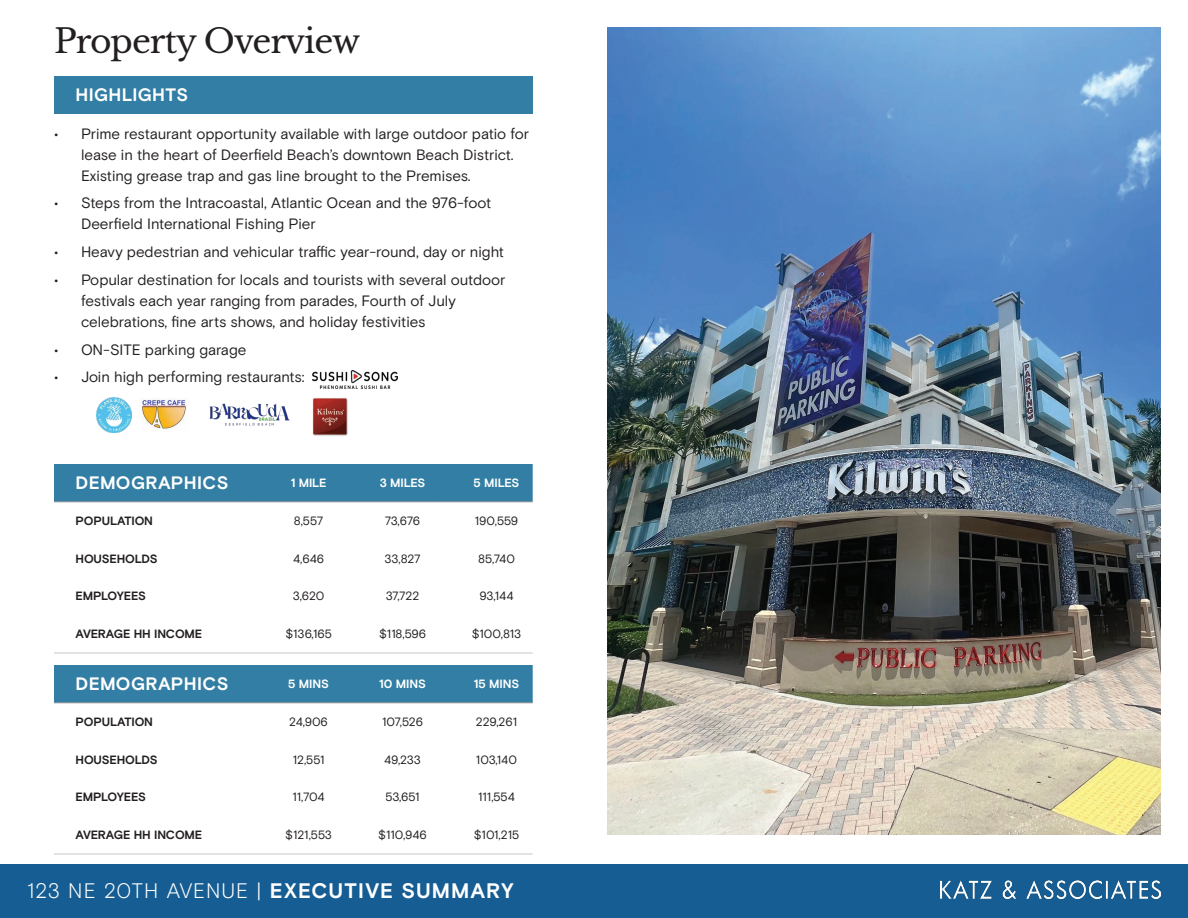
<style>
.page{position:relative;width:1188px;height:918px;background:#fff}
.page>*{position:absolute;margin:0;border:0;box-sizing:border-box;transform-origin:0 0}
.t1{font:33px "Libre Baskerville";letter-spacing:-.03em;color:#231f20}
.t2{font:300 21px "Basis Grotesque Pro";letter-spacing:.045em;color:#fff}
.t3{font:700 18px "Basis Grotesque Pro";letter-spacing:.015em;color:#fff}
.t4{font:15px/21px "Basis Grotesque Pro";letter-spacing:-.01em;color:#231f20}
.Table_Text{font:12px "Basis Grotesque Pro";color:#231f20}
.Table_Text-2{font:700 12px "Basis Grotesque Pro";letter-spacing:-.015em;color:#231f20}
.Table_Text-3{font:700 12px "Basis Grotesque Pro";letter-spacing:-.01em;color:#fff}
.s1{font-weight:700}
</style>
<div class="page">
<div style="left:54px;top:76px;width:479px;height:38px;background:#327ea4"></div>
<img style="left:607px;top:27px;width:554px;height:807px">
<div style="left:0;top:864px;width:1188px;height:54px;background:#155d92"></div>
<img style="left:940px;top:881px;width:221px;height:17px">
<div style="left:54px;top:464px;width:479px;height:38px;background:#327ea4"></div>
<hr style="left:54px;top:502px;width:197px;height:1px;background:#8e8e97">
<hr style="left:251px;top:502px;width:94px;height:1px;background:#8e8e97">
<hr style="left:345px;top:502px;width:94px;height:1px;background:#8e8e97">
<hr style="left:439px;top:502px;width:94px;height:1px;background:#8e8e97">
<hr style="left:54px;top:653px;width:197px;height:1px;background:#c7c8ca">
<hr style="left:251px;top:653px;width:94px;height:1px;background:#c7c8ca">
<hr style="left:345px;top:653px;width:94px;height:1px;background:#c7c8ca">
<hr style="left:439px;top:653px;width:94px;height:1px;background:#c7c8ca">
<div style="left:54px;top:665px;width:479px;height:38px;background:#327ea4"></div>
<hr style="left:54px;top:703px;width:197px;height:1px;background:#8e8e97">
<hr style="left:251px;top:703px;width:94px;height:1px;background:#8e8e97">
<hr style="left:345px;top:703px;width:94px;height:1px;background:#8e8e97">
<hr style="left:439px;top:703px;width:94px;height:1px;background:#8e8e97">
<hr style="left:54px;top:854px;width:197px;height:1px;background:#c7c8ca">
<hr style="left:251px;top:854px;width:94px;height:1px;background:#c7c8ca">
<hr style="left:345px;top:854px;width:94px;height:1px;background:#c7c8ca">
<hr style="left:439px;top:854px;width:94px;height:1px;background:#c7c8ca">
<img style="left:312px;top:397px;width:36px;height:39px">
<img style="left:96px;top:398px;width:35px;height:35px">
<img style="left:210px;top:403px;width:80px;height:23px">
<img style="left:312px;top:371px;width:86px;height:17px">
<img style="left:141px;top:398px;width:46px;height:32px">
<p class="t1" style="left:54px;top:21px;width:308px">Property Overview</p>
<p class="t3" style="left:76px;top:85px;width:114px">HIGHLIGHTS</p>
<p class="t4" style="left:81px;top:123px;width:450px;text-indent:-27px">• Prime restaurant opportunity available with large outdoor patio for lease in the heart of Deerfield Beach’s downtown Beach District.<br>Existing grease trap and gas line brought to the Premises.</p>
<p class="t4" style="left:81px;top:193px;width:412px;text-indent:-27px">• Steps from the Intracoastal, Atlantic Ocean and the 976-foot<br>Deerfield International Fishing Pier</p>
<p class="t4" style="left:54px;top:242px;width:452px">• Heavy pedestrian and vehicular traffic year-round, day or night</p>
<p class="t4" style="left:81px;top:270px;width:426px;text-indent:-27px">• Popular destination for locals and tourists with several outdoor festivals each year ranging from parades, Fourth of July celebrations, fine arts shows, and holiday festivities</p>
<p class="t4" style="left:54px;top:339px;width:194px">• ON-SITE parking garage</p>
<p class="t4" style="left:54px;top:367px;width:252px">• Join high performing restaurants:</p>
<p class="t3" style="left:76px;top:472px;width:154px">DEMOGRAPHICS</p>
<p class="Table_Text-3" style="left:291px;top:476px;width:37px">1 MILE</p>
<p class="Table_Text-3" style="left:380px;top:476px;width:47px">3 MILES</p>
<p class="Table_Text-3" style="left:474px;top:476px;width:47px">5 MILES</p>
<p class="Table_Text-2" style="left:76px;top:514px;width:79px">POPULATION</p>
<p class="Table_Text" style="left:294px;top:514px;width:31px">8,557</p>
<p class="Table_Text" style="left:385px;top:514px;width:37px">73,676</p>
<p class="Table_Text" style="left:475px;top:514px;width:45px">190,559</p>
<p class="Table_Text-2" style="left:76px;top:551px;width:84px">HOUSEHOLDS</p>
<p class="Table_Text" style="left:293px;top:551px;width:32px">4,646</p>
<p class="Table_Text" style="left:385px;top:551px;width:38px">33,827</p>
<p class="Table_Text" style="left:478px;top:551px;width:38px">85,740</p>
<p class="Table_Text-2" style="left:76px;top:589px;width:72px">EMPLOYEES</p>
<p class="Table_Text" style="left:293px;top:589px;width:33px">3,620</p>
<p class="Table_Text" style="left:386px;top:589px;width:35px">37,722</p>
<p class="Table_Text" style="left:480px;top:589px;width:35px">93,144</p>
<p class="Table_Text-2" style="left:76px;top:627px;width:128px">AVERAGE HH INCOME</p>
<p class="Table_Text" style="left:285px;top:627px;width:48px">$136,165</p>
<p class="Table_Text" style="left:379px;top:627px;width:48px">$118,596</p>
<p class="Table_Text" style="left:472px;top:627px;width:51px">$100,813</p>
<p class="t3" style="left:76px;top:673px;width:154px">DEMOGRAPHICS</p>
<p class="Table_Text-3" style="left:288px;top:677px;width:42px">5 MINS</p>
<p class="Table_Text-3" style="left:379px;top:677px;width:48px">10 MINS</p>
<p class="Table_Text-3" style="left:474px;top:677px;width:47px">15 MINS</p>
<p class="Table_Text-2" style="left:76px;top:715px;width:79px">POPULATION</p>
<p class="Table_Text" style="left:289px;top:715px;width:40px">24,906</p>
<p class="Table_Text" style="left:382px;top:715px;width:42px">107,526</p>
<p class="Table_Text" style="left:476px;top:715px;width:43px">229,261</p>
<p class="Table_Text-2" style="left:76px;top:752px;width:84px">HOUSEHOLDS</p>
<p class="Table_Text" style="left:293px;top:752px;width:33px">12,551</p>
<p class="Table_Text" style="left:384px;top:752px;width:38px">49,233</p>
<p class="Table_Text" style="left:476px;top:752px;width:43px">103,140</p>
<p class="Table_Text-2" style="left:76px;top:790px;width:72px">EMPLOYEES</p>
<p class="Table_Text" style="left:293px;top:790px;width:34px">11,704</p>
<p class="Table_Text" style="left:385px;top:790px;width:36px">53,651</p>
<p class="Table_Text" style="left:478px;top:790px;width:38px">111,554</p>
<p class="Table_Text-2" style="left:76px;top:828px;width:128px">AVERAGE HH INCOME</p>
<p class="Table_Text" style="left:285px;top:828px;width:48px">$121,553</p>
<p class="Table_Text" style="left:378px;top:828px;width:50px">$110,946</p>
<p class="Table_Text" style="left:474px;top:828px;width:47px">$101,215</p>
<p class="t2" style="left:27px;top:879px;width:488px">123 NE 20TH AVENUE | <span class="s1">EXECUTIVE SUMMARY</span></p>
</div>
